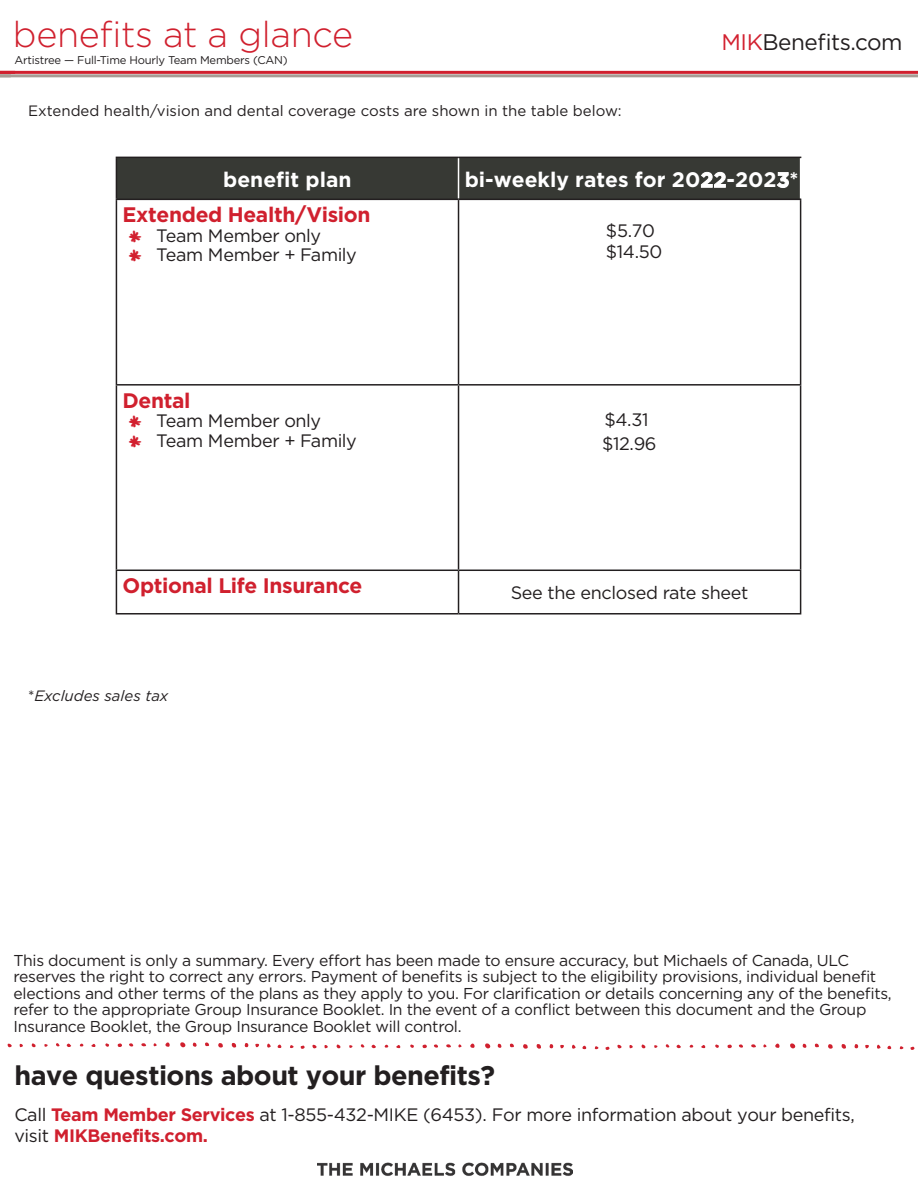
<style>
.page{position:relative;width:918px;height:1188px;background:#fff}
.page>*{position:absolute;margin:0;border:0;box-sizing:border-box;transform-origin:0 0}
.t1{font:300 36px "Gotham";letter-spacing:-.01em;color:#d0202e}
.Body_Text{font:700 27px "Gotham";letter-spacing:-.02em;color:#231f20}
.t2{font:22.5px "Gotham";letter-spacing:-.02em;color:#231f20}
.Red_Bullets_for_Tabl{font:700 21px "Gotham";letter-spacing:-.015em;color:#d0202e}
.t3{font:700 21px "Gotham";color:#fff}
.Body_Text-2{font:18px/21.6px "Gotham";letter-spacing:-.02em;color:#231f20}
.Gray_Table_Body_Text{font:18px "Gotham";letter-spacing:-.02em;color:#231f20}
.Gray_Table_Body_Text-2{font:15.75px/16.5px "Gotham";letter-spacing:-.02em;color:#231f20}
.t4{font:15px "Gotham";color:#231f20}
.t5{font:italic 15px "Gotham";color:#231f20}
.t6{font:11.25px "Gotham";letter-spacing:-.02em;color:#231f20}
.s1{color:#d2202f}
.s2{font-family:"Baby Boston";font-size:16.5px;color:#d2202f}
.s3{font-style:normal}
.s4{font-weight:700;color:#d0202e}
</style>
<div class="page">
<hr style="left:0;top:71px;width:918px;height:3px;background:#d0202e">
<hr style="left:0;top:74px;width:918px;height:3px;background:#a79c94">
<svg style="left:654px;top:1044px;width:39px;height:5px"></svg>
<svg style="left:715px;top:1044px;width:4px;height:4px"></svg>
<svg style="left:828px;top:1044px;width:5px;height:5px"></svg>
<svg style="left:841px;top:1044px;width:5px;height:5px"></svg>
<svg style="left:854px;top:1044px;width:5px;height:5px"></svg>
<svg style="left:865px;top:1044px;width:50px;height:6px"></svg>
<svg style="left:727px;top:1044px;width:16px;height:5px"></svg>
<svg style="left:751px;top:1044px;width:16px;height:4px"></svg>
<svg style="left:775px;top:1044px;width:5px;height:4px"></svg>
<svg style="left:790px;top:1043px;width:16px;height:6px"></svg>
<svg style="left:814px;top:1043px;width:5px;height:4px"></svg>
<svg style="left:44px;top:1043px;width:27px;height:4px"></svg>
<svg style="left:79px;top:1043px;width:4px;height:4px"></svg>
<svg style="left:91px;top:1044px;width:5px;height:3px"></svg>
<svg style="left:105px;top:1043px;width:4px;height:4px"></svg>
<svg style="left:141px;top:1043px;width:5px;height:4px"></svg>
<svg style="left:218px;top:1043px;width:5px;height:5px"></svg>
<svg style="left:231px;top:1043px;width:6px;height:5px"></svg>
<svg style="left:244px;top:1043px;width:5px;height:5px"></svg>
<svg style="left:255px;top:1043px;width:26px;height:5px"></svg>
<svg style="left:7px;top:1043px;width:28px;height:5px"></svg>
<svg style="left:117px;top:1043px;width:16px;height:4px"></svg>
<svg style="left:153px;top:1043px;width:4px;height:4px"></svg>
<svg style="left:165px;top:1042px;width:5px;height:5px"></svg>
<svg style="left:180px;top:1042px;width:17px;height:6px"></svg>
<svg style="left:205px;top:1042px;width:4px;height:4px"></svg>
<svg style="left:349px;top:1044px;width:27px;height:5px"></svg>
<svg style="left:410px;top:1044px;width:4px;height:4px"></svg>
<svg style="left:523px;top:1044px;width:5px;height:5px"></svg>
<svg style="left:536px;top:1044px;width:5px;height:5px"></svg>
<svg style="left:549px;top:1044px;width:5px;height:5px"></svg>
<svg style="left:560px;top:1044px;width:85px;height:6px"></svg>
<svg style="left:290px;top:1044px;width:50px;height:5px"></svg>
<svg style="left:422px;top:1044px;width:16px;height:5px"></svg>
<svg style="left:446px;top:1044px;width:16px;height:4px"></svg>
<svg style="left:470px;top:1044px;width:5px;height:4px"></svg>
<svg style="left:485px;top:1043px;width:16px;height:6px"></svg>
<svg style="left:509px;top:1043px;width:5px;height:4px"></svg>
<img style="left:318px;top:1162px;width:254px;height:14px">
<div style="left:117px;top:158px;width:683px;height:41px;background:#373934"></div>
<hr style="left:116px;top:200px;width:1px;height:184px;background:#231f20">
<hr style="left:458px;top:200px;width:1px;height:184px;background:#231f20">
<hr style="left:800px;top:200px;width:1px;height:184px;background:#231f20">
<hr style="left:116px;top:384px;width:343px;height:2px;background:#231f20">
<hr style="left:116px;top:386px;width:1px;height:184px;background:#231f20">
<hr style="left:459px;top:384px;width:342px;height:2px;background:#231f20">
<hr style="left:458px;top:386px;width:1px;height:184px;background:#231f20">
<hr style="left:800px;top:386px;width:1px;height:184px;background:#231f20">
<hr style="left:116px;top:570px;width:343px;height:1px;background:#231f20">
<hr style="left:116px;top:571px;width:1px;height:42px;background:#231f20">
<hr style="left:459px;top:570px;width:342px;height:1px;background:#231f20">
<hr style="left:458px;top:571px;width:1px;height:42px;background:#231f20">
<hr style="left:800px;top:571px;width:1px;height:42px;background:#231f20">
<hr style="left:116px;top:613px;width:343px;height:2px;background:#231f20">
<hr style="left:459px;top:613px;width:342px;height:2px;background:#231f20">
<hr style="left:458px;top:158px;width:1px;height:41px;background:#fff">
<hr style="left:116px;top:157px;width:343px;height:1px;background:#231f20">
<hr style="left:116px;top:158px;width:1px;height:41px;background:#231f20">
<hr style="left:459px;top:157px;width:342px;height:1px;background:#231f20">
<hr style="left:116px;top:199px;width:343px;height:1px;background:#231f20">
<hr style="left:459px;top:199px;width:342px;height:1px;background:#231f20">
<p class="t1" style="left:13px;top:12px;width:342px">benefits at a glance</p>
<p class="t6" style="left:14px;top:52px;width:275px">Artistree — Full-Time Hourly Team Members (CAN)</p>
<p class="t4" style="left:28px;top:101px;width:595px">Extended health/vision and dental coverage costs are shown in the table below:</p>
<p class="t2" style="left:722px;top:28px;width:183px"><span class="s1">MIK</span>Benefits.com</p>
<p class="t3" style="left:223px;top:165px;width:130px">benefit plan</p>
<p class="t3" style="left:465px;top:166px;width:335px">bi-weekly rates for 2022-2023*</p>
<p class="Red_Bullets_for_Tabl" style="left:122px;top:201px;width:249px">Extended Health/Vision</p>
<p class="Body_Text-2" style="left:129px;top:224px;width:193px"><span class="s2">*</span> Team Member only</p>
<p class="Body_Text-2" style="left:129px;top:244px;width:229px"><span class="s2">*</span> Team Member + Family</p>
<p class="Gray_Table_Body_Text" style="left:606px;top:219px;width:51px">$5.70</p>
<p class="Gray_Table_Body_Text" style="left:606px;top:240px;width:58px">$14.50</p>
<p class="Red_Bullets_for_Tabl" style="left:122px;top:386px;width:70px">Dental</p>
<p class="Body_Text-2" style="left:129px;top:410px;width:193px"><span class="s2">*</span> Team Member only</p>
<p class="Body_Text-2" style="left:129px;top:429px;width:229px"><span class="s2">*</span> Team Member + Family</p>
<p class="Gray_Table_Body_Text" style="left:604px;top:408px;width:45px">$4.31</p>
<p class="Gray_Table_Body_Text" style="left:602px;top:432px;width:56px">$12.96</p>
<p class="Red_Bullets_for_Tabl" style="left:122px;top:572px;width:241px">Optional Life Insurance</p>
<p class="Gray_Table_Body_Text" style="left:511px;top:581px;width:239px">See the enclosed rate sheet</p>
<p class="t5" style="left:28px;top:686px;width:142px"><span class="s3">*</span>Excludes sales tax</p>
<p class="Gray_Table_Body_Text-2" style="left:14px;top:952px;width:880px">This document is only a summary. Every effort has been made to ensure accuracy, but Michaels of Canada, ULC reserves the right to correct any errors. Payment of benefits is subject to the eligibility provisions, individual benefit elections and other terms of the plans as they apply to you. For clarification or details concerning any of the benefits, refer to the appropriate Group Insurance Booklet. In the event of a conflict between this document and the Group Insurance Booklet, the Group Insurance Booklet will control.</p>
<p class="Body_Text" style="left:14px;top:1057px;width:482px">have questions about your benefits?</p>
<p class="Body_Text-2" style="left:14px;top:1103px;width:842px">Call <span class="s4">Team Member Services</span> at 1-855-432-MIKE (6453). For more information about your benefits, visit <span class="s4">MIKBenefits.com.</span></p>
</div>
